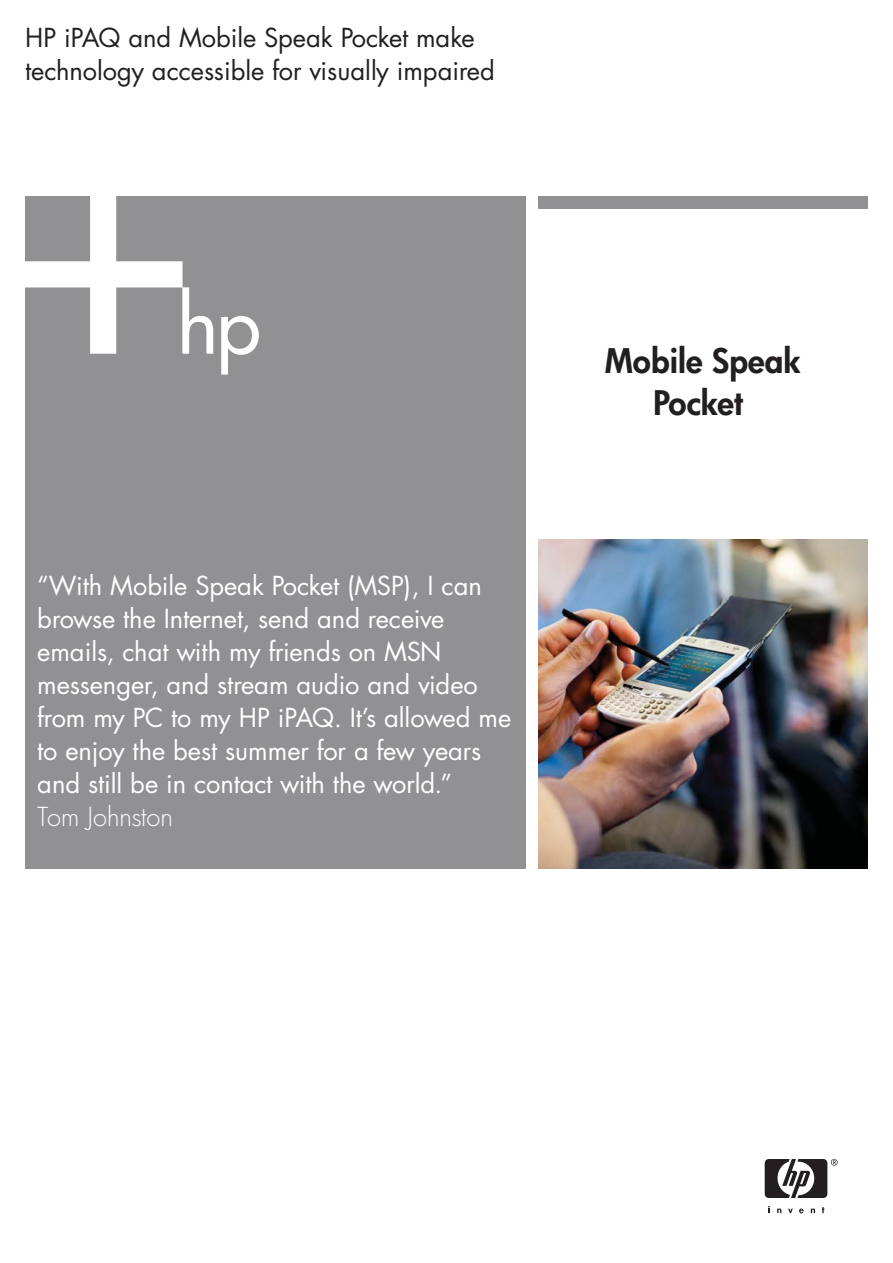
<style>
.page{position:relative;width:893px;height:1263px;background:#fff}
.page>*{position:absolute;margin:0;border:0;box-sizing:border-box;transform-origin:0 0}
.t1{font:800 33px/42px "Futura";color:#231f20;text-align:center}
.t2{font:25.5px/33px "Futura";color:#fff}
.t3{font:25.5px/33px "Futura";color:#231f20}
.t4{font:300 25.5px "Futura";color:#fff}
.s1{font-weight:300}
</style>
<div class="page">
<div style="left:538px;top:197px;width:329px;height:12px;background:#919194"></div>
<div style="left:25px;top:197px;width:500px;height:672px;background:#919194"></div>
<svg style="left:25px;top:196px;width:234px;height:179px"></svg>
<img style="left:538px;top:539px;width:329px;height:330px">
<svg style="left:765px;top:1159px;width:72px;height:54px"></svg>
<h1 class="t3" style="left:25px;top:23px;width:471px">HP iPAQ and Mobile Speak Pocket make technology accessible for visually impaired</h1>
<p class="t2" style="left:37px;top:571px;width:475px">“With Mobile Speak Pocket (MSP), I can browse the Internet, send and receive emails, chat with my friends on MSN messenger, and stream audio and video from my PC to my HP iPAQ. It’s allowed me to en oy the best summer for a few years and still be in contact with the wor d.”<br><span class="s1">Tom Johns on</span></p>
<p class="t2" style="left:92px;top:736px;width:8px">j</p>
<p class="t2" style="left:415px;top:769px;width:7px">l</p>
<p class="t4" style="left:141px;top:805px;width:7px">t</p>
<h1 class="t1" style="left:605px;top:342px;width:197px">Mobile Speak<br>Pocket</h1>
</div>
